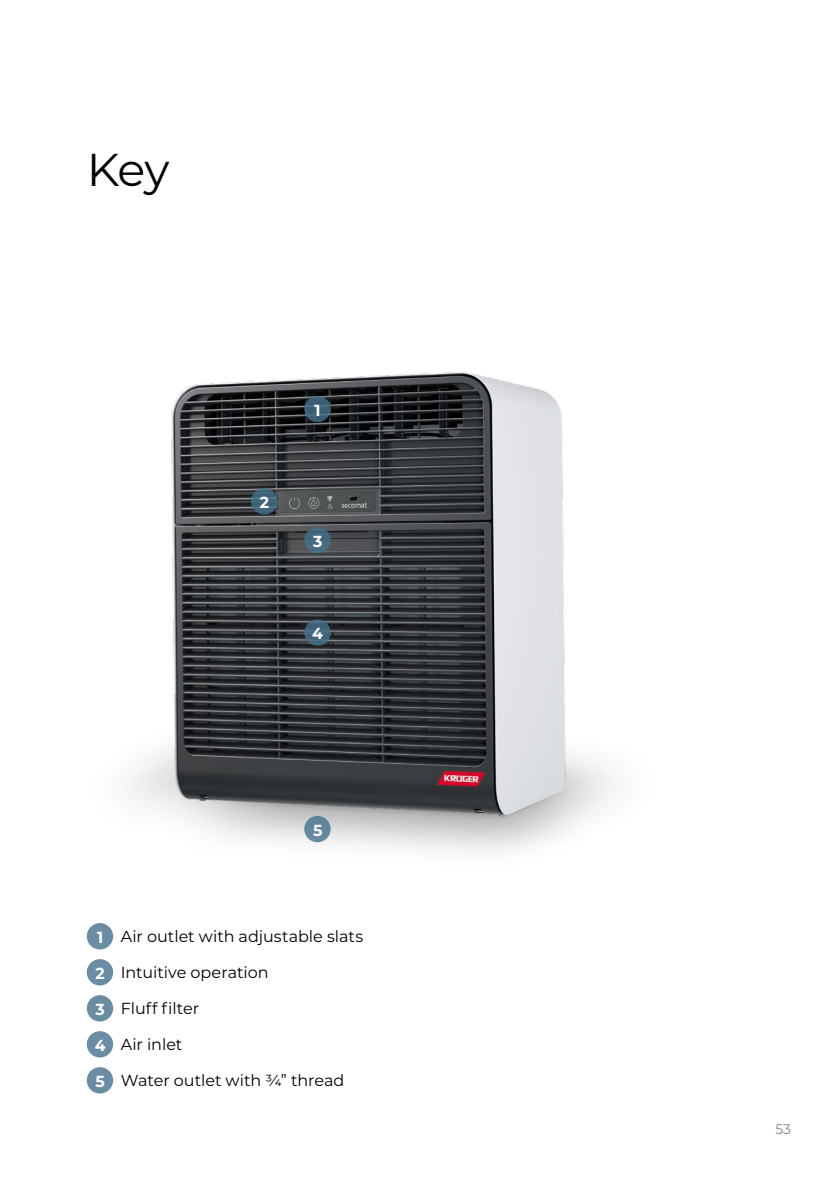
<style>
.page{position:relative;width:840px;height:1191px;background:#fff}
.page>*{position:absolute;margin:0;border:0;box-sizing:border-box;transform-origin:0 0}
.t1{font:46px "Montserrat";color:#000}
.t2{font:16px "Montserrat";color:#000}
.t3{font:700 16px "Montserrat";color:#fff}
.t4{font:14px "Montserrat";color:#868786}
.s1{font-weight:700;color:#fff}
</style>
<div class="page">
<div style="left:87px;top:923px;width:26px;height:26px;background:#6a8da3;border-radius:50%"></div>
<div style="left:87px;top:959px;width:26px;height:26px;background:#6a8da3;border-radius:50%"></div>
<div style="left:87px;top:995px;width:26px;height:26px;background:#6a8da3;border-radius:50%"></div>
<div style="left:87px;top:1031px;width:26px;height:26px;background:#6a8da3;border-radius:50%"></div>
<div style="left:87px;top:1067px;width:26px;height:26px;background:#6a8da3;border-radius:50%"></div>
<div style="left:75px;top:676px;width:598px;height:183px;background:#000;opacity:.75"></div>
<svg style="left:103px;top:711px;width:533px;height:103px"></svg>
<img style="left:158px;top:371px;width:426px;height:457px">
<svg style="left:304px;top:396px;width:26px;height:26px"></svg>
<svg style="left:251px;top:488px;width:26px;height:26px"></svg>
<div style="left:304px;top:527px;width:26px;height:26px;background:#476b80;border-radius:50%"></div>
<svg style="left:304px;top:619px;width:26px;height:27px"></svg>
<div style="left:304px;top:816px;width:26px;height:26px;background:#64879c;border-radius:50%"></div>
<h1 class="t1" style="left:87px;top:138px;width:84px">Key</h1>
<p class="t3" style="left:259px;top:491px;width:11px">2</p>
<p class="t3" style="left:314px;top:398px;width:8px">1</p>
<p class="t3" style="left:313px;top:529px;width:11px">3</p>
<p class="t3" style="left:312px;top:622px;width:12px">4</p>
<p class="t3" style="left:313px;top:818px;width:11px">5</p>
<p class="t2" style="left:97px;top:925px;width:267px"><span class="s1">1</span> Air outlet with adjustable slats</p>
<p class="t2" style="left:95px;top:961px;width:174px"><span class="s1">2</span> Intuitive operation</p>
<p class="t2" style="left:95px;top:997px;width:105px"><span class="s1">3</span> Fluff filter</p>
<p class="t2" style="left:95px;top:1033px;width:89px"><span class="s1">4</span> Air inlet</p>
<p class="t2" style="left:95px;top:1069px;width:250px"><span class="s1">5</span> Water outlet with ¾” thread</p>
<p class="t4" style="left:774px;top:1119px;width:17px">53</p>
</div>
